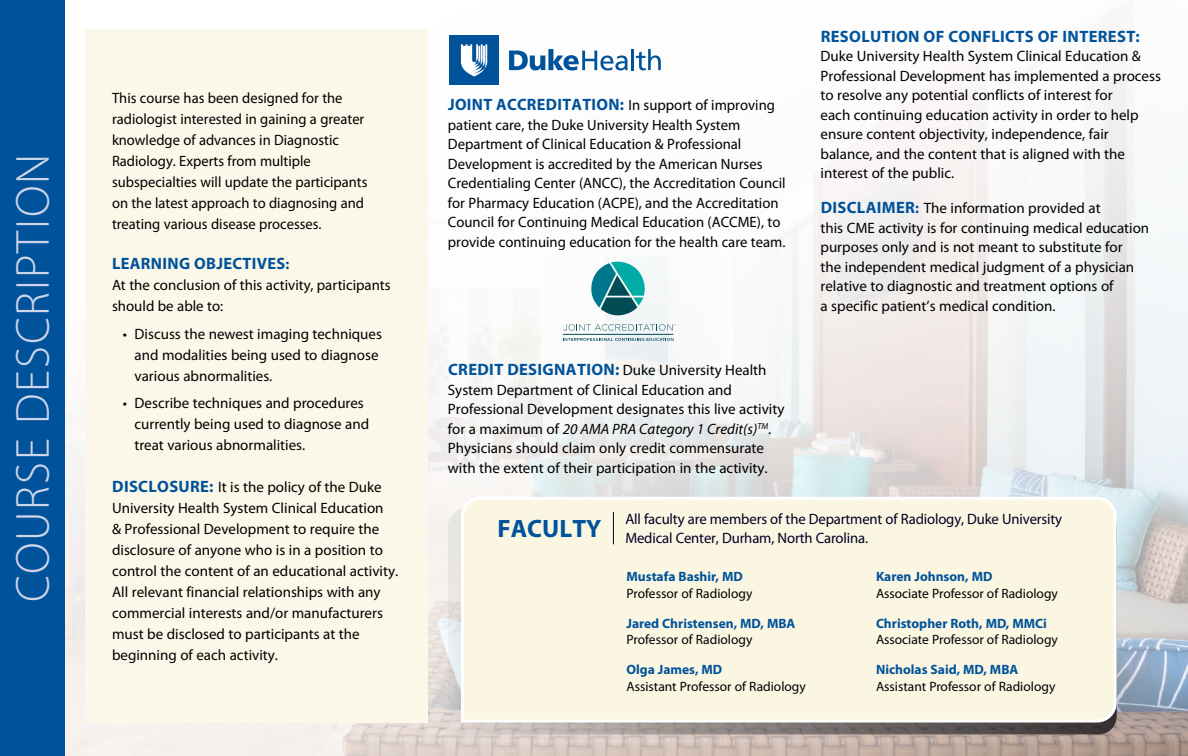
<style>
.page{position:relative;width:1188px;height:756px;background:#fff}
.page>*{position:absolute;margin:0;border:0;box-sizing:border-box;transform-origin:0 0}
.t1{font:300 48px "Myriad Pro";letter-spacing:.04em;color:#cfd5e9}
.t2{font:700 25.2px "Myriad Pro";color:#00539b}
.t3{font:700 16.5px "Myriad Pro";letter-spacing:.02em;color:#00539b}
.t4{font:15px/19.5px "Myriad Pro";color:#000}
.t5{font:15px/19.5px "Myriad Pro";letter-spacing:-.01em;color:#000024}
.t6{font:13.5px "Myriad Pro";color:#000}
.t7{font:700 13.5px "Myriad Pro";color:#00539b}
.s1{font-size:15px}
.s2{font-weight:700;font-size:16.5px;color:#00539b}
.s3{font-style:italic}
.s4{font-weight:700;color:#00539b}
</style>
<div class="page">
<img style="left:65px;top:35px;width:1123px;height:721px">
<div style="left:0;top:0;width:65px;height:756px;background:#00539b"></div>
<div style="left:85px;top:29px;width:343px;height:694px;background:#fcf8e9"></div>
<svg style="left:590px;top:262px;width:56px;height:55px"></svg>
<svg style="left:563px;top:324px;width:113px;height:7px"></svg>
<svg style="left:563px;top:338px;width:110px;height:3px"></svg>
<hr style="left:563px;top:334px;width:110px;height:1px;background:#034f59">
<div style="left:450px;top:35px;width:49px;height:49px;background:#00539b"></div>
<svg style="left:461px;top:44px;width:26px;height:33px"></svg>
<svg style="left:509px;top:49px;width:119px;height:21px"></svg>
<hr style="left:631px;top:49px;width:3px;height:21px;background:#00539b">
<svg style="left:636px;top:49px;width:25px;height:21px"></svg>
<svg style="left:448px;top:509px;width:669px;height:225px;background:#9d9795"></svg>
<div style="left:459px;top:495px;width:659px;height:229px;background:#fbf6e2"></div>
<hr style="left:613px;top:512px;width:1px;height:32px;background:#000024">
<h1 class="t1" style="left:4px;top:602px;width:450px;rotate:-90deg">COURSE DESCRIPTION</h1>
<p class="t4" style="left:112px;top:87px;width:257px;line-height:21px">This course has been designed for the radiologist interested in gaining a greater knowledge of advances in Diagnostic Radiology. Experts from multiple subspecialties will update the participants on the latest approach to diagnosing and treating various disease processes.</p>
<p class="t3" style="left:112px;top:253px;width:179px">LEARNING OBJECTIVES<span class="s1">:</span></p>
<p class="t4" style="left:112px;top:274px;width:280px;line-height:21px">At the conclusion of this activity, participants should be able to:</p>
<p class="t4" style="left:135px;top:323px;width:249px;line-height:21px;text-indent:-12px">• Discuss the newest imaging techniques and modalities being used to diagnose various abnormalities.</p>
<p class="t4" style="left:135px;top:393px;width:236px;line-height:21px;text-indent:-12px">• Describe techniques and procedures currently being used to diagnose and treat various abnormalities.</p>
<p class="t4" style="left:112px;top:476px;width:288px;line-height:21px"><span class="s2">DISCLOSURE:</span> It is the policy of the Duke University Health System Clinical Education<br>&amp; Professional Development to require the disclosure of anyone who is in a position to control the content of an educational activity.<br>All relevant financial relationships with any commercial interests and/or manufacturers must be disclosed to participants at the beginning of each activity.</p>
<p class="t4" style="left:448px;top:95px;width:339px"><span class="s2">JOINT ACCREDITATION:</span> In support of improving patient care, the Duke University Health System Department of Clinical Education &amp; Professional Development is accredited by the American Nurses Credentialing Center (ANCC), the Accreditation Council for Pharmacy Education (ACPE), and the Accreditation Council for Continuing Medical Education (ACCME), to provide continuing education for the health care team.</p>
<p class="t4" style="left:448px;top:360px;width:338px"><span class="s2">CREDIT DESIGNATION:</span> Duke University Health System Department of Clinical Education and Professional Development designates this live activity for a maximum of <span class="s3">20 AMA PRA Category 1 Credit(s)</span><sup>TM</sup>.<br>Physicians should claim only credit commensurate with the extent of their participation in the activity.</p>
<p class="t3" style="left:821px;top:25px;width:321px">RESOLUTION OF CONFLICTS OF INTEREST:</p>
<p class="t4" style="left:821px;top:46px;width:342px">Duke University Health System Clinical Education &amp; Professional Development has implemented a process to resolve any potential conflicts of interest for<br>each continuing education activity in order to help ensure content objectivity, independence, fair balance, and the content that is aligned with the interest of the public.</p>
<p class="t4" style="left:821px;top:198px;width:330px"><span class="s2">DISCLAIMER</span><span class="s4">:</span> The information provided at<br>this CME activity is for continuing medical education purposes only and is not meant to substitute for<br>the independent medical judgment of a physician relative to diagnostic and treatment options of<br>a specific patient’s medical condition.</p>
<h2 class="t2" style="left:498px;top:512px;width:105px">FACULTY</h2>
<p class="t5" style="left:625px;top:509px;width:438px">All faculty are members of the Department of Radiology, Duke University<br>Medical Center, Durham, North Carolina.</p>
<p class="t7" style="left:876px;top:568px;width:118px">Karen Johnson, MD</p>
<p class="t6" style="left:876px;top:585px;width:183px">Associate Professor of Radiology</p>
<p class="t7" style="left:876px;top:615px;width:172px">Christopher Roth, MD, MMCi</p>
<p class="t6" style="left:876px;top:632px;width:183px">Associate Professor of Radiology</p>
<p class="t7" style="left:876px;top:661px;width:144px">Nicholas Said, MD, MBA</p>
<p class="t6" style="left:876px;top:678px;width:181px">Assistant Professor of Radiology</p>
<p class="t7" style="left:627px;top:568px;width:118px">Mustafa Bashir, MD</p>
<p class="t6" style="left:627px;top:585px;width:127px">Professor of Radiology</p>
<p class="t7" style="left:627px;top:615px;width:170px">Jared Christensen, MD, MBA</p>
<p class="t6" style="left:627px;top:632px;width:127px">Professor of Radiology</p>
<p class="t7" style="left:627px;top:661px;width:97px">Olga James, MD</p>
<p class="t6" style="left:627px;top:678px;width:181px">Assistant Professor of Radiology</p>
</div>
